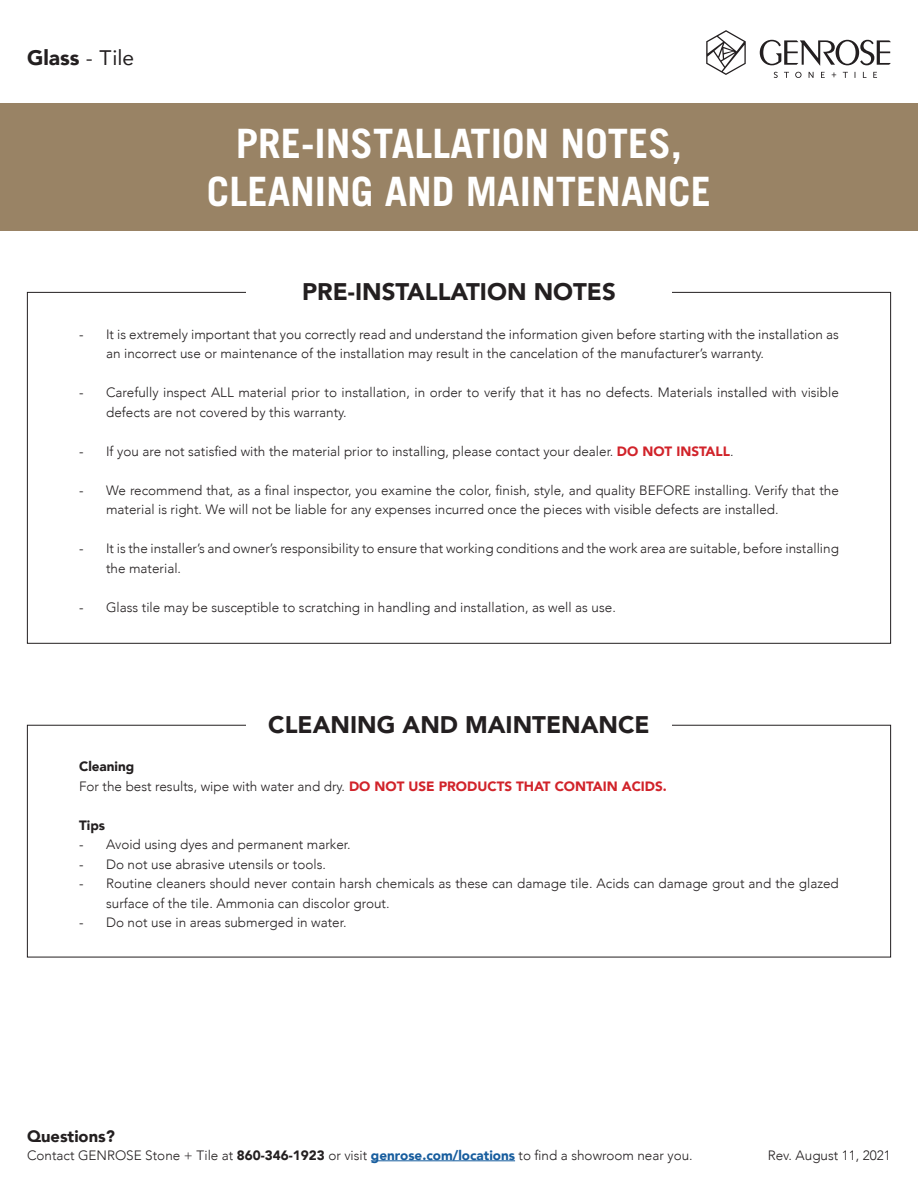
<style>
.page{position:relative;width:918px;height:1188px;background:#fff}
.page>*{position:absolute;margin:0;border:0;box-sizing:border-box;transform-origin:0 0}
.t1{font:700 40.5px "Trade Gothic LT Std";color:#fff}
.t2{font:900 24px "Avenir";color:#231f20}
.t3{font:900 21px "Avenir";color:#231f20}
.t4{font:900 16.5px "Avenir";color:#231f20}
.t5{font:300 13.5px/19.5px "Avenir";color:#231f20}
.t6{font:900 13.5px "Avenir";color:#231f20}
.s1{font-weight:400}
.s2{font-weight:900;color:#d1232a}
.s3{font-weight:900}
.s4{font-weight:900;color:#175d9e}
</style>
<div class="page">
<div style="left:0;top:104px;width:918px;height:127px;background:#998365"></div>
<svg style="left:760px;top:40px;width:131px;height:38px"></svg>
<svg style="left:706px;top:30px;width:40px;height:45px"></svg>
<hr style="left:371px;top:1160px;width:144px;height:1px;background:#175d9e">
<p class="t3" style="left:27px;top:39px;width:109px">Glass <span class="s1">- Tile</span></p>
<p class="t1" style="left:236px;top:118px;width:448px">PRE-INSTALLATION NOTES,</p>
<p class="t1" style="left:207px;top:167px;width:506px">CLEANING AND MAINTENANCE</p>
<p class="t2" style="left:302px;top:271px;width:315px">PRE-INSTALLATION NOTES</p>
<p class="t5" style="left:106px;top:324px;width:734px;text-indent:-27px">- It is extremely important that you correctly read and understand the information given before starting with the installation as an incorrect use or maintenance of the installation may result in the cancelation of the manufacturer’s warranty.</p>
<p class="t5" style="left:106px;top:383px;width:734px;text-indent:-27px">- Carefully inspect ALL material prior to installation, in order to verify that it has no defects. Materials installed with visible defects are not covered by this warranty.</p>
<p class="t5" style="left:79px;top:441px;width:656px">- If you are not satisfied with the material prior to installing, please contact your dealer. <span class="s2">DO NOT INSTALL</span>.</p>
<p class="t5" style="left:106px;top:480px;width:734px;text-indent:-27px">- We recommend that, as a final inspector, you examine the color, finish, style, and quality BEFORE installing. Verify that the material is right. We will not be liable for any expenses incurred once the pieces with visible defects are installed.</p>
<p class="t5" style="left:106px;top:539px;width:734px;text-indent:-27px">- It is the installer’s and owner’s responsibility to ensure that working conditions and the work area are suitable, before installing the material.</p>
<p class="t5" style="left:79px;top:597px;width:538px">- Glass tile may be susceptible to scratching in handling and installation, as well as use.</p>
<p class="t2" style="left:268px;top:704px;width:383px">CLEANING AND MAINTENANCE</p>
<p class="t6" style="left:79px;top:755px;width:57px">Cleaning</p>
<p class="t5" style="left:79px;top:777px;width:589px">For the best results, wipe with water and dry. <span class="s2">DO NOT USE PRODUCTS THAT CONTAIN ACIDS.</span></p>
<p class="t6" style="left:79px;top:814px;width:28px">Tips</p>
<p class="t5" style="left:79px;top:835px;width:273px">- Avoid using dyes and permanent marker.</p>
<p class="t5" style="left:79px;top:855px;width:248px">- Do not use abrasive utensils or tools.</p>
<p class="t5" style="left:106px;top:874px;width:734px;text-indent:-27px">- Routine cleaners should never contain harsh chemicals as these can damage tile. Acids can damage grout and the glazed surface of the tile. Ammonia can discolor grout.</p>
<p class="t5" style="left:79px;top:913px;width:269px">- Do not use in areas submerged in water.</p>
<p class="t4" style="left:27px;top:1122px;width:89px">Questions?</p>
<p class="t5" style="left:27px;top:1145px;width:667px">Contact GENROSE Stone + Tile at <span class="s3">860-346-1923</span> or visit <span class="s4">genrose.com/locations</span> to find a showroom near you.</p>
<p class="t5" style="left:768px;top:1145px;width:125px">Rev. August 11, 2021</p>
</div>
